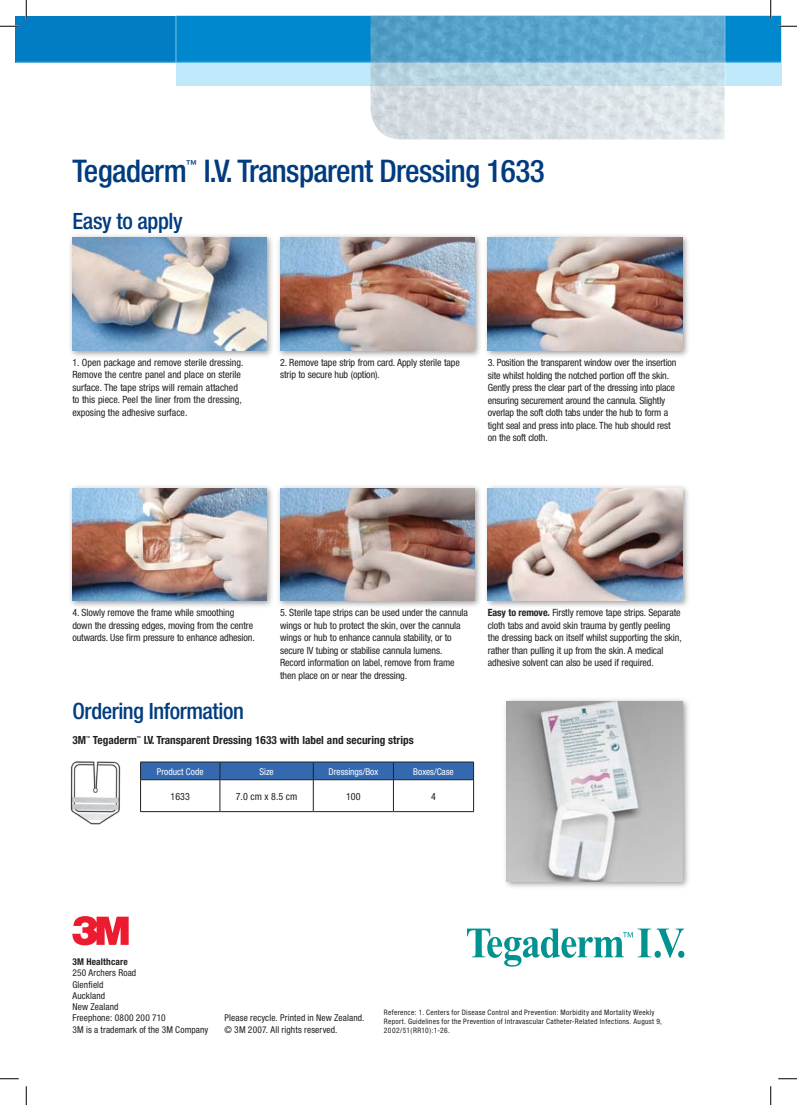
<style>
.page{position:relative;width:797px;height:1105px;background:#fff}
.page>*{position:absolute;margin:0;border:0;box-sizing:border-box;transform-origin:0 0}
.t1{font:500 condensed 31.25px "Helvetica Neue";letter-spacing:-.02em;color:#003c7e}
.t2{font:500 condensed 22.5px "Helvetica Neue";letter-spacing:-.02em;color:#003c7e}
.t3{font:700 condensed 11.25px "Helvetica Neue";color:#231f20}
.t4{font:500 condensed 11px "Helvetica Neue";color:#003c7e}
.t5{font:condensed 10px/12.5px "Helvetica Neue";letter-spacing:-.01em;color:#231f20}
.t6{font:condensed 9.38px/11.2px "Helvetica Neue";letter-spacing:.01em;color:#231f20}
.t7{font:condensed 9.38px "Helvetica Neue";color:#fff}
.t8{font:condensed 7.5px/8.8px "Helvetica Neue";letter-spacing:.04em;color:#231f20}
.t9{font:700 condensed 4px "Helvetica Neue";color:#231f20}
.s1{font-weight:700}
.s2{font-weight:700;font-size:9.5px}
.s3{font-size:9.5px}
</style>
<div class="page">
<div style="left:68px;top:483px;width:207px;height:126px;background:#231f20;opacity:.45"></div>
<img style="left:72px;top:488px;width:194px;height:113px">
<div style="left:275px;top:233px;width:207px;height:126px;background:#231f20;opacity:.45"></div>
<img style="left:280px;top:238px;width:194px;height:112px">
<div style="left:275px;top:483px;width:207px;height:126px;background:#231f20;opacity:.45"></div>
<img style="left:280px;top:488px;width:194px;height:113px">
<div style="left:483px;top:483px;width:207px;height:126px;background:#231f20;opacity:.45"></div>
<img style="left:488px;top:488px;width:194px;height:113px">
<div style="left:68px;top:233px;width:207px;height:126px;background:#231f20;opacity:.45"></div>
<img style="left:72px;top:238px;width:194px;height:112px">
<div style="left:483px;top:233px;width:207px;height:126px;background:#231f20;opacity:.45"></div>
<img style="left:488px;top:238px;width:194px;height:112px">
<svg style="left:140px;top:762px;width:334px;height:17px;background:#3365a9"></svg>
<hr style="left:140px;top:779px;width:80px;height:1px;background:#231f20">
<hr style="left:140px;top:780px;width:1px;height:31px;background:#231f20">
<hr style="left:220px;top:779px;width:93px;height:1px;background:#231f20">
<hr style="left:219px;top:780px;width:1px;height:31px;background:#231f20">
<hr style="left:313px;top:779px;width:80px;height:1px;background:#231f20">
<hr style="left:313px;top:780px;width:1px;height:31px;background:#231f20">
<hr style="left:393px;top:779px;width:81px;height:1px;background:#231f20">
<hr style="left:393px;top:780px;width:1px;height:31px;background:#231f20">
<hr style="left:473px;top:780px;width:1px;height:31px;background:#231f20">
<hr style="left:140px;top:811px;width:80px;height:1px;background:#231f20">
<hr style="left:220px;top:811px;width:93px;height:1px;background:#231f20">
<hr style="left:313px;top:811px;width:80px;height:1px;background:#231f20">
<hr style="left:393px;top:811px;width:81px;height:1px;background:#231f20">
<img style="left:70px;top:761px;width:51px;height:64px">
<div style="left:16px;top:16px;width:765px;height:47px;background:#007dc5"></div>
<svg style="left:176px;top:16px;width:605px;height:70px;fill:#0088cf"></svg>
<hr style="left:724px;top:16px;width:1px;height:126px;background:#fff">
<hr style="left:16px;top:62px;width:765px;height:1px;background:#fff">
<hr style="left:176px;top:16px;width:1px;height:47px;background:#fff">
<img style="left:370px;top:16px;width:354px;height:123px">
<svg style="left:467px;top:928px;width:217px;height:39px"></svg>
<div style="left:502px;top:696px;width:189px;height:194px;background:#231f20;opacity:.45"></div>
<img style="left:507px;top:701px;width:175px;height:180px">
<svg style="left:72px;top:916px;width:57px;height:29px"></svg>
<svg style="left:0;top:25px;width:19px;height:2px"></svg>
<svg style="left:778px;top:25px;width:19px;height:2px"></svg>
<svg style="left:0;top:1078px;width:19px;height:1px"></svg>
<svg style="left:778px;top:1078px;width:19px;height:1px"></svg>
<svg style="left:25px;top:0;width:2px;height:19px"></svg>
<svg style="left:25px;top:1086px;width:2px;height:19px"></svg>
<svg style="left:770px;top:0;width:1px;height:19px"></svg>
<svg style="left:770px;top:1086px;width:1px;height:19px"></svg>
<h1 class="t1" style="left:72px;top:152px;width:116px">Tegaderm</h1>
<p class="t4" style="left:186px;top:157px;width:12px">™</p>
<h1 class="t1" style="left:204px;top:152px;width:342px">I.V. Transparent Dressing 1633</h1>
<h2 class="t2" style="left:72px;top:208px;width:112px">Easy to apply</h2>
<p class="t5" style="left:72px;top:356px;width:173px">1. Open package and remove sterile dressing.<br>Remove the centre panel and place on sterile surface. The tape strips will remain attached to this piece. Peel the liner from the dressing, exposing the adhesive surface.</p>
<p class="t5" style="left:280px;top:356px;width:181px">2. Remove tape strip from card. Apply sterile tape strip to secure hub (option).</p>
<p class="t5" style="left:488px;top:356px;width:190px">3. Position the transparent window over the insertion site whilst holding the notched portion off the skin.<br>Gently press the clear part of the dressing into place ensuring securement around the cannula. Slightly overlap the soft cloth tabs under the hub to form a tight seal and press into place. The hub should rest on the soft cloth.</p>
<p class="t5" style="left:72px;top:606px;width:184px">4. Slowly remove the frame while smoothing down the dressing edges, moving from the centre outwards. Use firm pressure to enhance adhesion.</p>
<h2 class="t2" style="left:72px;top:698px;width:173px">Ordering Information</h2>
<p class="t5" style="left:280px;top:606px;width:189px">5. Sterile tape strips can be used under the cannula wings or hub to protect the skin, over the cannula wings or hub to enhance cannula stability, or to secure IV tubing or stabilise cannula lumens.<br>Record information on label, remove from frame then place on or near the dressing.</p>
<p class="t5" style="left:488px;top:606px;width:195px"><span class="s1">Easy to remove.</span> Firstly remove tape strips. Separate cloth tabs and avoid skin trauma by gently peeling the dressing back on itself whilst supporting the skin, rather than pulling it up from the skin. A medical adhesive solvent can also be used if required.</p>
<p class="t3" style="left:72px;top:733px;width:15px">3M</p>
<p class="t9" style="left:86px;top:735px;width:5px">™</p>
<p class="t3" style="left:93px;top:733px;width:45px">Tegaderm</p>
<p class="t9" style="left:137px;top:735px;width:5px">™</p>
<p class="t3" style="left:144px;top:733px;width:271px">I.V. Transparent Dressing 1633 with label and securing strips</p>
<p class="t7" style="left:157px;top:766px;width:48px">Product Code</p>
<p class="t7" style="left:259px;top:766px;width:16px">Size</p>
<p class="t7" style="left:328px;top:766px;width:51px">Dressings/Box</p>
<p class="t7" style="left:413px;top:766px;width:42px">Boxes/Case</p>
<p class="t5" style="left:171px;top:790px;width:21px">1633</p>
<p class="t5" style="left:236px;top:790px;width:63px">7.0 cm x 8.5 cm</p>
<p class="t5" style="left:346px;top:790px;width:16px">100</p>
<p class="t5" style="left:431px;top:790px;width:6px">4</p>
<p class="t6" style="left:72px;top:956px;width:137px"><span class="s2">3</span><span class="s1">M Healthcare<br></span>250 Archers Road<br>Glenfield<br>Auckland<br>New Zealand<br>Freephone: 0800 200 710<br><span class="s3">3</span>M is a trademark of the <span class="s3">3</span>M Company</p>
<p class="t6" style="left:224px;top:1012px;width:141px">Please recycle. Printed in New Zealand. © <span class="s3">3</span>M 2007. All rights reserved.</p>
<p class="t8" style="left:384px;top:1008px;width:279px">Reference: 1. Centers for Disease Control and Prevention: Morbidity and Mortality Weekly<br>Report. Guidelines for the Prevention of Intravascular Catheter-Related Infections. August 9,<br>2002/51(RR10):1-26.</p>
</div>
